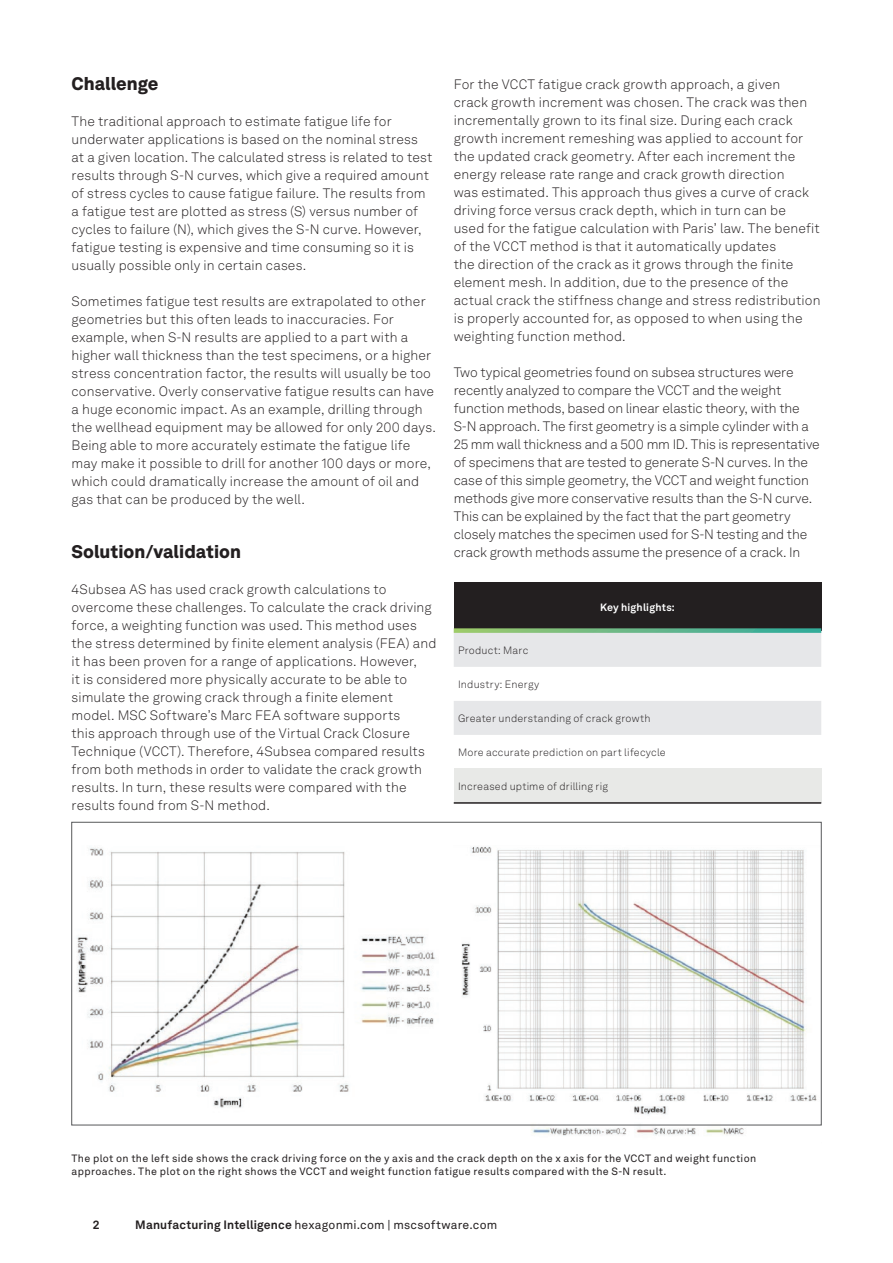
<style>
.page{position:relative;width:893px;height:1263px;background:#fff}
.page>*{position:absolute;margin:0;border:0;box-sizing:border-box;transform-origin:0 0}
.t1{font:900 18px "Hexagon Akkurat";color:#231f20}
.t2{font:300 13.5px/18px "Hexagon Akkurat";letter-spacing:.01em;color:#231f20}
.t3{font:300 13.5px/18px "Hexagon Akkurat";letter-spacing:-.01em;color:#231f20}
.t4{font:12px "Hexagon Akkurat";letter-spacing:.015em;color:#231f20}
.t5{font:700 12px "Hexagon Akkurat";color:#231f20}
.t6{font:10.5px/12.6px "Hexagon Akkurat";letter-spacing:.03em;color:#231f20}
.t7{font:300 10.5px "Hexagon Akkurat";letter-spacing:.02em;color:#231f20}
.t8{font:700 10.5px "Hexagon Akkurat";letter-spacing:.02em;color:#fff}
.s1{font-weight:700}
</style>
<div class="page">
<img style="left:77px;top:848px;width:358px;height:260px">
<img style="left:454px;top:846px;width:367px;height:290px">
<div style="left:454px;top:583px;width:367px;height:48px;background:#231f20"></div>
<svg style="left:454px;top:633px;width:367px;height:102px"></svg>
<div style="left:454px;top:769px;width:367px;height:34px;background:#e8e9e7"></div>
<svg style="left:454px;top:628px;width:367px;height:5px;background:#66af81"></svg>
<hr style="left:454px;top:802px;width:367px;height:2px;background:#231f20">
<h1 class="t1" style="left:72px;top:69px;width:89px">Challenge</h1>
<p class="t2" style="left:72px;top:111px;width:362px">The traditional approach to estimate fatigue life for underwater applications is based on the nominal stress at a given location. The calculated stress is related to test results through S-N curves, which give a required amount of stress cycles to cause fatigue failure. The results from a fatigue test are plotted as stress (S) versus number of cycles to failure (N), which gives the S-N curve. However, fatigue testing is expensive and time consuming so it is usually possible only in certain cases.</p>
<p class="t2" style="left:72px;top:291px;width:366px">Sometimes fatigue test results are extrapolated to other geometries but this often leads to inaccuracies. For example, when S-N results are applied to a part with a higher wall thickness than the test specimens, or a higher stress concentration factor, the results will usually be too conservative. Overly conservative fatigue results can have a huge economic impact. As an example, drilling through the wellhead equipment may be allowed for only 200 days.<br>Being able to more accurately estimate the fatigue life may make it possible to drill for another 100 days or more, which could dramatically increase the amount of oil and gas that can be produced by the well.</p>
<h1 class="t1" style="left:72px;top:537px;width:171px">Solution/validation</h1>
<p class="t2" style="left:72px;top:579px;width:366px">4Subsea AS has used crack growth calculations to overcome these challenges. To calculate the crack driving force, a weighting function was used. This method uses the stress determined by finite element analysis (FEA) and it has been proven for a range of applications. However,<br>it is considered more physically accurate to be able to simulate the growing crack through a finite element model. MSC Software’s Marc FEA software supports<br>this approach through use of the Virtual Crack Closure Technique (VCCT). Therefore, 4Subsea compared results from both methods in order to validate the crack growth results. In turn, these results were compared with the results found from S-N method.</p>
<p class="t2" style="left:454px;top:75px;width:368px">For the VCCT fatigue crack growth approach, a given<br>crack growth increment was chosen. The crack was then incrementally grown to its final size. During each crack growth increment remeshing was applied to account for the updated crack geometry. After each increment the energy release rate range and crack growth direction<br>was estimated. This approach thus gives a curve of crack driving force versus crack depth, which in turn can be<br>used for the fatigue calculation with Paris’ law. The benefit of the VCCT method is that it automatically updates<br>the direction of the crack as it grows through the finite element mesh. In addition, due to the presence of the actual crack the stiffness change and stress redistribution is properly accounted for, as opposed to when using the weighting function method.</p>
<p class="t3" style="left:454px;top:363px;width:368px">Two typical geometries found on subsea structures were recently analyzed to compare the VCCT and the weight function methods, based on linear elastic theory, with the S-N approach. The first geometry is a simple cylinder with a 25 mm wall thickness and a 500 mm ID. This is representative of specimens that are tested to generate S-N curves. In the case of this simple geometry, the VCCT and weight function methods give more conservative results than the S-N curve.<br>This can be explained by the fact that the part geometry closely matches the specimen used for S-N testing and the crack growth methods assume the presence of a crack. In</p>
<p class="t8" style="left:600px;top:599px;width:76px">Key highlights:</p>
<p class="t7" style="left:458px;top:643px;width:72px">Product: Marc</p>
<p class="t7" style="left:458px;top:677px;width:83px">Industry: Energy</p>
<p class="t7" style="left:458px;top:711px;width:194px">Greater understanding of crack growth</p>
<p class="t7" style="left:458px;top:745px;width:209px">More accurate prediction on part lifecycle</p>
<p class="t7" style="left:458px;top:779px;width:152px">Increased uptime of drilling rig</p>
<p class="t6" style="left:72px;top:1152px;width:686px">The plot on the left side shows the crack driving force on the y axis and the crack depth on the x axis for the VCCT and weight function approaches. The plot on the right shows the VCCT and weight function fatigue results compared with the S-N result.</p>
<p class="t5" style="left:93px;top:1215px;width:8px">2</p>
<p class="t4" style="left:135px;top:1216px;width:364px"><span class="s1">Manufacturing Intelligence</span> hexagonmi.com | mscsoftware.com</p>
</div>
